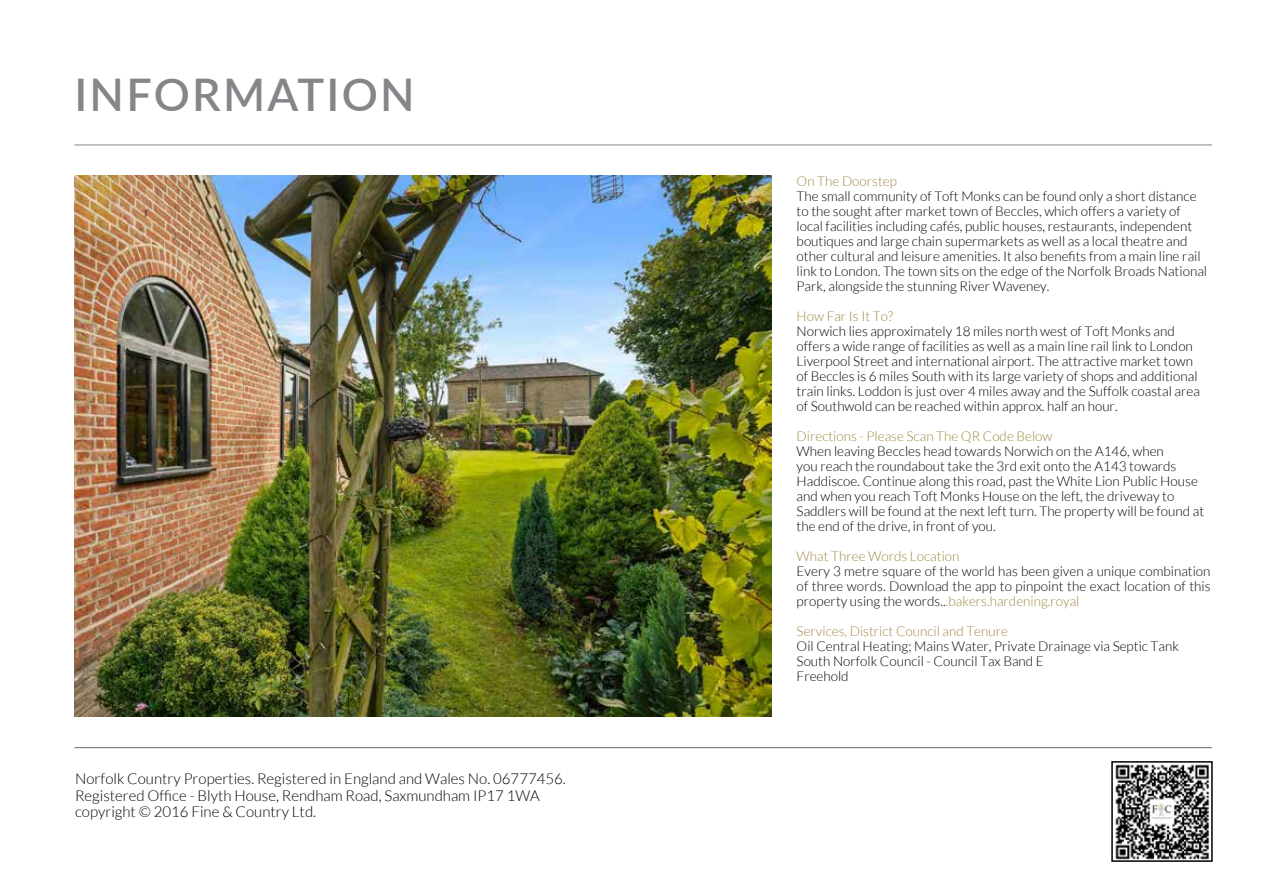
<style>
.page{position:relative;width:1263px;height:893px;background:#fff}
.page>*{position:absolute;margin:0;border:0;box-sizing:border-box;transform-origin:0 0}
.t1{font:600 45px "Lato";letter-spacing:.05em;color:#858689}
.t2{font:300 15px/16.5px "Lato";color:#000}
.t3{font:300 13.5px/15px "Lato";color:#000}
.t4{font:300 13.5px "Lato";color:#a18641}
.t5{font:300 13.5px "Lato";color:#a18642}
.s1{color:#a18642}
</style>
<div class="page">
<hr style="left:74px;top:747px;width:1138px;height:1px;background:#000">
<hr style="left:74px;top:145px;width:1138px;height:1px;background:#858689">
<img style="left:74px;top:175px;width:697px;height:541px">
<img style="left:1115px;top:764px;width:94px;height:95px">
<div style="left:1111px;top:761px;width:102px;height:101px;border:2px solid #000"></div>
<h1 class="t1" style="left:74px;top:62px;width:342px">INFORMATION</h1>
<p class="t2" style="left:75px;top:771px;width:492px">Norfolk Country Properties. Registered in England and Wales No. 06777456.<br>Registered Office - Blyth House, Rendham Road, Saxmundham IP17 1WA copyright © 2016 Fine &amp; Country Ltd.</p>
<p class="t4" style="left:797px;top:174px;width:102px">On The Doorstep</p>
<p class="t3" style="left:797px;top:189px;width:412px">The small community of Toft Monks can be found only a short distance to the sought after market town of Beccles, which offers a variety of local facilities including cafés, public houses, restaurants, independent boutiques and large chain supermarkets as well as a local theatre and other cultural and leisure amenities. It also benefits from a main line rail link to London. The town sits on the edge of the Norfolk Broads National Park, alongside the stunning River Waveney.</p>
<p class="t4" style="left:797px;top:309px;width:98px">How Far Is It To?</p>
<p class="t3" style="left:797px;top:324px;width:405px">Norwich lies approximately 18 miles north west of Toft Monks and offers a wide range of facilities as well as a main line rail link to London Liverpool Street and international airport. The attractive market town of Beccles is 6 miles South with its large variety of shops and additional train links. Loddon is just over 4 miles away and the Suffolk coastal area of Southwold can be reached within approx. half an hour.</p>
<p class="t4" style="left:797px;top:429px;width:257px">Directions - Please Scan The QR Code Below</p>
<p class="t3" style="left:797px;top:444px;width:409px">When leaving Beccles head towards Norwich on the A146, when<br>you reach the roundabout take the 3rd exit onto the A143 towards Haddiscoe. Continue along this road, past the White Lion Public House and when you reach Toft Monks House on the left, the driveway to Saddlers will be found at the next left turn. The property will be found at the end of the drive, in front of you.</p>
<p class="t5" style="left:797px;top:549px;width:164px">What Three Words Location</p>
<p class="t3" style="left:797px;top:564px;width:415px;text-align:justify">Every 3 metre square of the world has been given a unique combination of three words. Download the app to pinpoint the exact location of this property using the words..<span class="s1">.bakers.hardening.royal</span></p>
<p class="t4" style="left:797px;top:624px;width:213px">Services, District Council and Tenure</p>
<p class="t3" style="left:797px;top:639px;width:384px">Oil Central Heating; Mains Water, Private Drainage via Septic Tank<br>South Norfolk Council - Council Tax Band E<br>Freehold</p>
</div>
